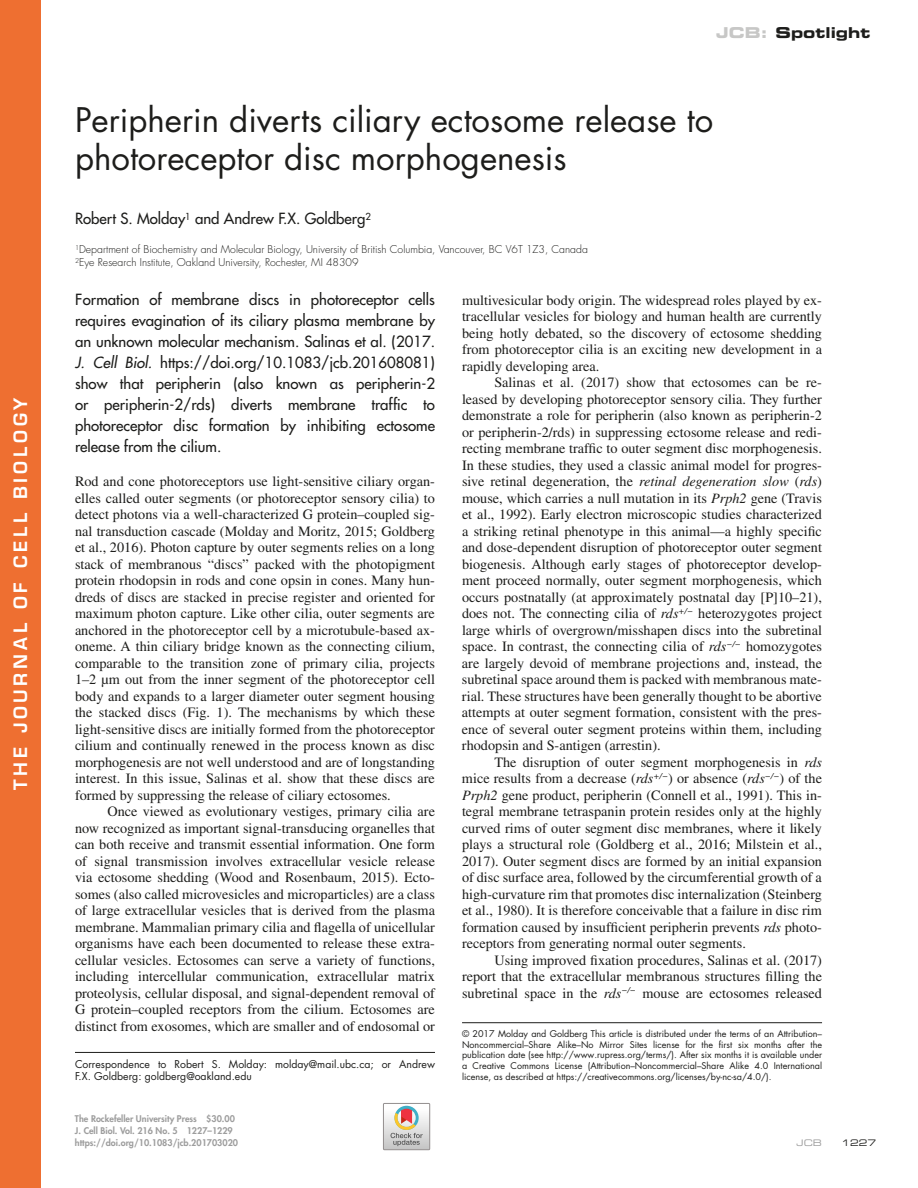
<style>
.page{position:relative;width:918px;height:1188px;background:#fff}
.page>*{position:absolute;margin:0;border:0;box-sizing:border-box;transform-origin:0 0}
.t1{font:33px/38.2px "Futura Std";color:#1d1d1b}
.t2{font:600 18px "Eurostile LT Std";letter-spacing:.205em;color:#fff}
.t3{font:500 15px/21px "Futura Std";color:#1d1d1b;text-align:justify}
.t4{font:15px "Eurostile LT Std Bold Ex 2";color:#1d1d1b}
.t5{font:14.25px/16.5px "Times LT Std";color:#1d1d1b;text-align:justify}
.t6{font:300 10.5px/13.5px "Futura Std";color:#1d1d1b}
.t7{font:10.5px/12.5px "Futura Std";color:#1d1d1b}
.t8{font:9px/10.8px "Futura Std";color:#1d1d1b;text-align:justify}
.t9{font:800 9px/12px "Futura Std";color:#9d9d9d}
.t10{font:9px "Eurostile LT Std Ex 2";color:#1d1d1b}
.t11{font:9px "Eurostile LT Std Ex 2";color:#9d9d9d}
.s1{color:#c7c7c6}
.s2{font-style:italic}
</style>
<div class="page">
<div style="left:0;top:0;width:40px;height:1188px;background:#ee6f31"></div>
<svg style="left:383px;top:1103px;width:47px;height:47px"></svg>
<hr style="left:75px;top:1052px;width:360px;height:1px;background:#1d1d1b">
<hr style="left:462px;top:1022px;width:360px;height:1px;background:#1d1d1b">
<p class="t2" style="left:9px;top:790px;width:395px;rotate:-90deg">THE JOURNAL OF CELL BIOLOGY</p>
<p class="t4" style="left:716px;top:22px;width:156px"><span class="s1">JCB:</span> Spotlight</p>
<h1 class="t1" style="left:75px;top:101px;width:640px">Peripherin diverts ciliary ectosome release to photoreceptor disc morphogenesis</h1>
<p class="t3" style="left:75px;top:209px;width:297px">Robert S. Molday<sup>1</sup> and Andrew F.X. Goldberg<sup>2</sup></p>
<p class="t6" style="left:75px;top:243px;width:514px"><sup>1</sup>Department of Biochemistry and Molecular Biology, University of British Columbia, Vancouver, BC V6T 1Z3, Canada<br><sup>2</sup>Eye Research Institute, Oakland University, Rochester, MI 48309</p>
<p class="t3" style="left:75px;top:289px;width:362px">Formation of membrane discs in photoreceptor cells requires evagination of its ciliary plasma membrane by an unknown molecular mechanism. Salinas et al. (2017.<br><span class="s2">J. Cell Biol.</span> https://doi.org/10.1083/jcb.201608081) show that peripherin (also known as peripherin-2 or peripherin-2/rds) diverts membrane traffic to photoreceptor disc formation by inhibiting ectosome release from the cilium.</p>
<p class="t5" style="left:75px;top:473px;width:362px">Rod and cone photoreceptors use light-sensitive ciliary organ&shy;elles called outer segments (or photoreceptor sensory cilia) to detect photons via a well-characterized G protein–coupled sig&shy;nal transduction cascade (Molday and Moritz, 2015; Goldberg et al., 2016). Photon capture by outer segments relies on a long stack of membranous “discs” packed with the photopigment protein rhodopsin in rods and cone opsin in cones. Many hun&shy;dreds of discs are stacked in precise register and oriented for maximum photon capture. Like other cilia, outer segments are anchored in the photoreceptor cell by a microtubule-based ax&shy;oneme. A thin ciliary bridge known as the connecting cilium, comparable to the transition zone of primary cilia, projects 1–2 µm out from the inner segment of the photoreceptor cell body and expands to a larger diameter outer segment housing the stacked discs (Fig. 1). The mechanisms by which these light-sensitive discs are initially formed from the photoreceptor cilium and continually renewed in the process known as disc morphogenesis are not well understood and are of longstanding interest. In this issue, Salinas et al. show that these discs are formed by suppressing the release of ciliary ectosomes.</p>
<p class="t5" style="left:75px;top:803px;width:362px;text-indent:32px">Once viewed as evolutionary vestiges, primary cilia are now recognized as important signal-transducing organelles that can both receive and transmit essential information. One form of signal transmission involves extracellular vesicle release via ectosome shedding (Wood and Rosenbaum, 2015). Ecto&shy;somes (also called microvesicles and microparticles) are a class of large extracellular vesicles that is derived from the plasma membrane. Mammalian primary cilia and flagella of unicellular organisms have each been documented to release these extra&shy;cellular vesicles. Ectosomes can serve a variety of functions, including intercellular communication, extracellular matrix proteolysis, cellular disposal, and signal-dependent removal of G protein–coupled receptors from the cilium. Ectosomes are distinct from exosomes, which are smaller and of endosomal or</p>
<p class="t7" style="left:75px;top:1058px;width:362px">Correspondence to Robert S. Molday: molday@mail.ubc.ca; or Andrew<br>F.X. Goldberg: goldberg@oakland.edu</p>
<p class="t9" style="left:75px;top:1112px;width:165px">The Rockefeller University Press $30.00<br>J. Cell Biol. Vol. 216 No. 5 1227–1229 https://doi.org/10.1083/jcb.201703020</p>
<p class="t5" style="left:462px;top:291px;width:362px">multivesicular body origin. The widespread roles played by ex&shy;tracellular vesicles for biology and human health are currently being hotly debated, so the discovery of ectosome shedding from photoreceptor cilia is an exciting new development in a rapidly developing area.</p>
<p class="t5" style="left:462px;top:374px;width:362px;text-indent:32px">Salinas et al. (2017) show that ectosomes can be re&shy;leased by developing photoreceptor sensory cilia. They further demonstrate a role for peripherin (also known as peripherin-2 or peripherin-2/rds) in suppressing ectosome release and redi&shy;recting membrane traffic to outer segment disc morphogenesis.<br>In these studies, they used a classic animal model for progres&shy;sive retinal degeneration, the <span class="s2">retinal degeneration slow</span> (<span class="s2">rds</span>) mouse, which carries a null mutation in its <span class="s2">Prph2</span> gene (Travis et al., 1992). Early electron microscopic studies characterized a striking retinal phenotype in this animal—a highly specific and dose-dependent disruption of photoreceptor outer segment biogenesis. Although early stages of photoreceptor develop&shy;ment proceed normally, outer segment morphogenesis, which occurs postnatally (at approximately postnatal day [P]10–21), does not. The connecting cilia of <span class="s2">rds</span><sup>+/</sup><sup>−</sup> heterozygotes project large whirls of overgrown/misshapen discs into the subretinal space. In contrast, the connecting cilia of <span class="s2">rds</span><sup>−</sup><sup>/</sup><sup>−</sup> homozygotes are largely devoid of membrane projections and, instead, the subretinal space around them is packed with membranous mate&shy;rial. These structures have been generally thought to be abortive attempts at outer segment formation, consistent with the pres&shy;ence of several outer segment proteins within them, including rhodopsin and S-antigen (arrestin).</p>
<p class="t5" style="left:462px;top:753px;width:362px;text-indent:32px">The disruption of outer segment morphogenesis in <span class="s2">rds </span>mice results from a decrease (<span class="s2">rds</span><sup>+/</sup><sup>−</sup>) or absence (<span class="s2">rds</span><sup>−</sup><sup>/</sup><sup>−</sup>) of the <span class="s2">Prph2</span> gene product, peripherin (Connell et al., 1991). This in&shy;tegral membrane tetraspanin protein resides only at the highly curved rims of outer segment disc membranes, where it likely plays a structural role (Goldberg et al., 2016; Milstein et al., 2017). Outer segment discs are formed by an initial expansion of disc surface area, followed by the circumferential growth of a high-curvature rim that promotes disc internalization (Steinberg et al., 1980). It is therefore conceivable that a failure in disc rim formation caused by insufficient peripherin prevents <span class="s2">rds</span> photo&shy;receptors from generating normal outer segments.</p>
<p class="t5" style="left:462px;top:951px;width:362px;text-indent:32px">Using improved fixation procedures, Salinas et al. (2017) report that the extracellular membranous structures filling the subretinal space in the <span class="s2">rds</span><sup>−</sup><sup>/</sup><sup>−</sup> mouse are ectosomes released</p>
<p class="t8" style="left:462px;top:1028px;width:362px">© 2017 Molday and Goldberg This article is distributed under the terms of an Attribution– Noncommercial–Share Alike–No Mirror Sites license for the first six months after the publication date (see http://www.rupress.org/terms/). After six months it is available under a Creative Commons License (Attribution–Noncommercial–Share Alike 4.0 International license, as described at https://creativecommons.org/licenses/by-nc-sa/4.0/).</p>
<p class="t11" style="left:796px;top:1136px;width:27px">JCB</p>
<p class="t10" style="left:842px;top:1136px;width:36px">1227</p>
</div>
